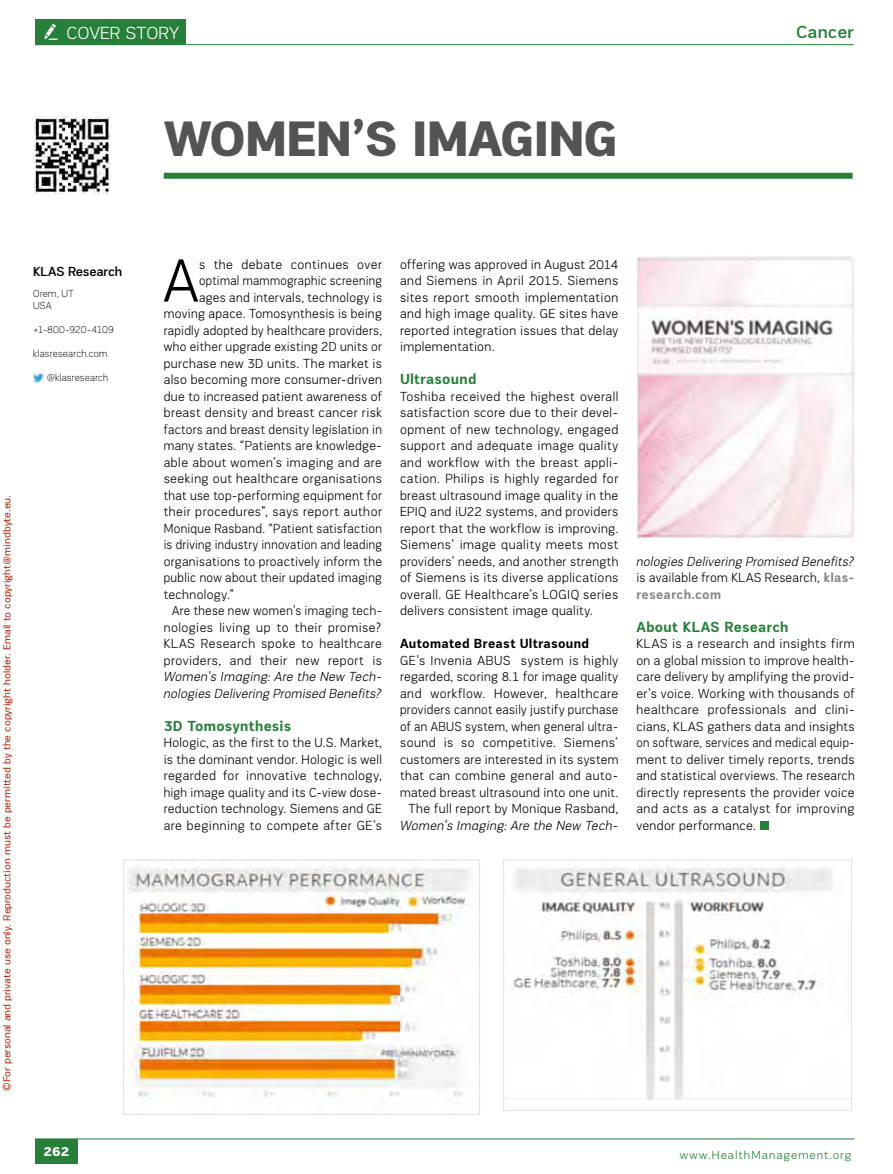
<style>
.page{position:relative;width:893px;height:1174px;background:#fff}
.page>*{position:absolute;margin:0;border:0;box-sizing:border-box;transform-origin:0 0}
.t1{font:300 62.4px "PRC Fidelity";color:#000;scale:.95 1}
.t2{font:900 51px "PRC Fidelity";color:#555454}
.t3{font:300 18px "PRC Fidelity";color:#fff}
.t4{font:500 18px "PRC Fidelity";color:#277f3a}
.t5{font:700 15px "PRC Fidelity";letter-spacing:.025em;color:#277f3a;scale:.95 1}
.t6{font:300 13.5px/16.5px "PRC Fidelity";letter-spacing:.03em;color:#000;text-align:justify;scale:.95 1}
.t7{font:300 13.5px/16.5px "PRC Fidelity";letter-spacing:.03em;color:#000;text-align:justify;scale:.94 1}
.t8{font:300 13.5px "PRC Fidelity";letter-spacing:.03em;color:#000;scale:.91 1}
.t9{font:300 13.5px "PRC Fidelity";letter-spacing:.03em;color:#000;scale:.92 1}
.t10{font:italic 300 13.5px/16.5px "PRC Fidelity";letter-spacing:.02em;color:#000;scale:.95 1}
.t11{font:italic 300 13.5px/16.5px "PRC Fidelity";letter-spacing:.02em;color:#000;text-align:justify;scale:.94 1}
.t12{font:300 13.5px "PRC Fidelity";letter-spacing:.03em;color:#000;scale:.93 1}
.t13{font:300 13.5px "PRC Fidelity";letter-spacing:.03em;color:#000;scale:.88 1}
.t14{font:300 13.5px "PRC Fidelity";letter-spacing:.03em;color:#000;scale:.9 1}
.t15{font:700 13.5px "PRC Fidelity";letter-spacing:.03em;color:#000;scale:.95 1}
.t16{font:500 13.5px "PRC Fidelity";letter-spacing:-.02em;color:#000}
.t17{font:900 13.5px "PRC Fidelity";color:#fff}
.t18{font:300 12px "PRC Fidelity";letter-spacing:.08em;color:#277f3a}
.t19{font:10.5px "PRC Fidelity";color:#b8290c}
.t20{font:100 10.5px/12px "PRC Fidelity";letter-spacing:.02em;color:#000;scale:.95 1}
.t21{font:100 10.5px "PRC Fidelity";letter-spacing:-.005em;color:#000;scale:.95 1}
.s1{font-style:normal}
.s2{font-weight:700;font-style:normal;color:#878787}
</style>
<div class="page">
<div style="left:35px;top:19px;width:150px;height:25px;background:#277f3a"></div>
<svg style="left:44px;top:24px;width:14px;height:16px"></svg>
<hr style="left:35px;top:44px;width:819px;height:1px;background:#277f3a">
<div style="left:35px;top:1139px;width:42px;height:25px;background:#277f3a"></div>
<hr style="left:35px;top:1138px;width:820px;height:1px;background:#277f3a">
<div style="left:760px;top:821px;width:8px;height:9px;background:#277f3a"></div>
<div style="left:164px;top:173px;width:689px;height:6px;background:#277f3a"></div>
<svg style="left:33px;top:372px;width:11px;height:12px"></svg>
<img style="left:513px;top:866px;width:320px;height:233px">
<div style="left:503px;top:859px;width:349px;height:251px;border:1px solid #e3e3e3"></div>
<img style="left:636px;top:256px;width:219px;height:283px">
<img style="left:125px;top:867px;width:345px;height:231px">
<div style="left:123px;top:859px;width:357px;height:255px;border:1px solid #e3e3e3"></div>
<img style="left:33px;top:117px;width:77px;height:76px">
<h3 class="t3" style="left:67px;top:23px;width:114px">COVER STORY</h3>
<h3 class="t4" style="left:796px;top:22px;width:59px">Cancer</h3>
<h2 class="t2" style="left:164px;top:109px;width:38px">WOMEN</h2>
<h2 class="t2" style="left:351px;top:109px;width:92px">’S IMAGING</h2>
<p class="t16" style="left:33px;top:264px;width:90px">KLAS Research</p>
<p class="t20" style="left:33px;top:287px;width:44px">Orem, UT<br>USA</p>
<p class="t21" style="left:33px;top:324px;width:87px">+1-800-920-4109</p>
<p class="t20" style="left:33px;top:347px;width:80px">klasresearch.com</p>
<p class="t20" style="left:47px;top:371px;width:66px">@klasresearch</p>
<p class="t19" style="left:1px;top:1091px;width:597px;rotate:-90deg">©For personal and private use only. Reproduction must be permitted by the copyright holder. Email to copyright@mindbyte.eu.</p>
<h1 class="t1" style="left:163px;top:247px;width:38px">A</h1>
<p class="t6" style="left:199px;top:256px;width:194px">s the debate continues over</p>
<p class="t13" style="left:199px;top:273px;width:209px">optimal mammographic screening</p>
<p class="t9" style="left:199px;top:290px;width:200px">ages and intervals, technology is</p>
<p class="t7" style="left:164px;top:305px;width:234px">moving apace. Tomosynthesis is being</p>
<p class="t8" style="left:164px;top:323px;width:241px">rapidly adopted by healthcare providers,</p>
<p class="t9" style="left:164px;top:339px;width:239px">who either upgrade existing 2D units or</p>
<p class="t6" style="left:164px;top:355px;width:231px">purchase new 3D units. The market is</p>
<p class="t6" style="left:164px;top:371px;width:231px">also becoming more consumer-driven</p>
<p class="t7" style="left:164px;top:388px;width:234px">due to increased patient awareness of</p>
<p class="t6" style="left:164px;top:404px;width:231px">breast density and breast cancer risk</p>
<p class="t8" style="left:164px;top:422px;width:241px">factors and breast density legislation in</p>
<p class="t12" style="left:164px;top:438px;width:236px">many states. “Patients are knowledge-</p>
<p class="t6" style="left:164px;top:454px;width:231px">able about women’s imaging and are</p>
<p class="t6" style="left:164px;top:470px;width:231px">seeking out healthcare organisations</p>
<p class="t9" style="left:164px;top:488px;width:239px">that use top-performing equipment for</p>
<p class="t6" style="left:164px;top:503px;width:231px">their procedures”, says report author</p>
<p class="t8" style="left:164px;top:521px;width:241px">Monique Rasband. “Patient satisfaction</p>
<p class="t13" style="left:164px;top:537px;width:250px">is driving industry innovation and leading</p>
<p class="t12" style="left:164px;top:554px;width:236px">organisations to proactively inform the</p>
<p class="t8" style="left:164px;top:570px;width:241px">public now about their updated imaging</p>
<p class="t6" style="left:164px;top:586px;width:76px">technology.”</p>
<p class="t14" style="left:172px;top:603px;width:235px">Are these new women’s imaging tech-</p>
<p class="t6" style="left:164px;top:619px;width:231px">nologies living up to their promise?</p>
<p class="t6" style="left:164px;top:635px;width:231px">KLAS Research spoke to healthcare</p>
<p class="t6" style="left:164px;top:652px;width:231px">providers, and their new report is</p>
<p class="t10" style="left:164px;top:668px;width:231px">Women’s Imaging: Are the New Tech&shy;nologies Delivering Promised Benefits?</p>
<p class="t5" style="left:164px;top:717px;width:136px">3D Tomosynthesis</p>
<p class="t7" style="left:164px;top:734px;width:234px">Hologic, as the first to the U.S. Market, is the dominant vendor. Hologic is well regarded for innovative technology, high image quality and its C-view dose&shy;reduction technology. Siemens and GE are beginning to compete after GE’s</p>
<p class="t6" style="left:400px;top:256px;width:231px">offering was approved in August 2014 and Siemens in April 2015. Siemens sites report smooth implementation and high image quality. GE sites have reported integration issues that delay implementation.</p>
<p class="t5" style="left:400px;top:370px;width:82px">Ultrasound</p>
<p class="t6" style="left:400px;top:388px;width:231px">Toshiba received the highest overall satisfaction score due to their devel&shy;opment of new technology, engaged support and adequate image quality and workflow with the breast appli&shy;cation. Philips is highly regarded for breast ultrasound image quality in the EPIQ and iU22 systems, and providers report that the workflow is improving.<br>Siemens’ image quality meets most providers’ needs, and another strength of Siemens is its diverse applications overall. GE Healthcare’s LOGIQ series delivers consistent image quality.</p>
<p class="t15" style="left:400px;top:636px;width:200px">Automated Breast Ultrasound</p>
<p class="t6" style="left:400px;top:652px;width:231px;text-align:right">GE’s Invenia ABUS system is highly regarded, scoring 8.1 for image quality and workflow. However, healthcare providers cannot easily justify purchase of an ABUS system, when general ultra&shy;sound is so competitive. Siemens’ customers are interested in its system that can combine general and auto&shy;mated breast ultrasound into one unit.<br>The full report by Monique Rasband,</p>
<p class="t10" style="left:400px;top:817px;width:231px">Women’s Imaging: Are the New Tech-</p>
<p class="t11" style="left:636px;top:553px;width:234px">nologies Delivering Promised Benefits? <span class="s1">is available from KLAS Research,</span> <span class="s2">klas&shy;research.com</span></p>
<p class="t5" style="left:636px;top:618px;width:162px">About KLAS Research</p>
<p class="t6" style="left:636px;top:635px;width:231px">KLAS is a research and insights firm on a global mission to improve health&shy;care delivery by amplifying the provid&shy;er’s voice. Working with thousands of healthcare professionals and clini&shy;cians, KLAS gathers data and insights on software, services and medical equip&shy;ment to deliver timely reports, trends and statistical overviews. The research directly represents the provider voice and acts as a catalyst for improving vendor performance.</p>
<p class="t17" style="left:44px;top:1143px;width:27px">262</p>
<p class="t18" style="left:680px;top:1148px;width:173px">www.HealthManagement.org</p>
</div>
